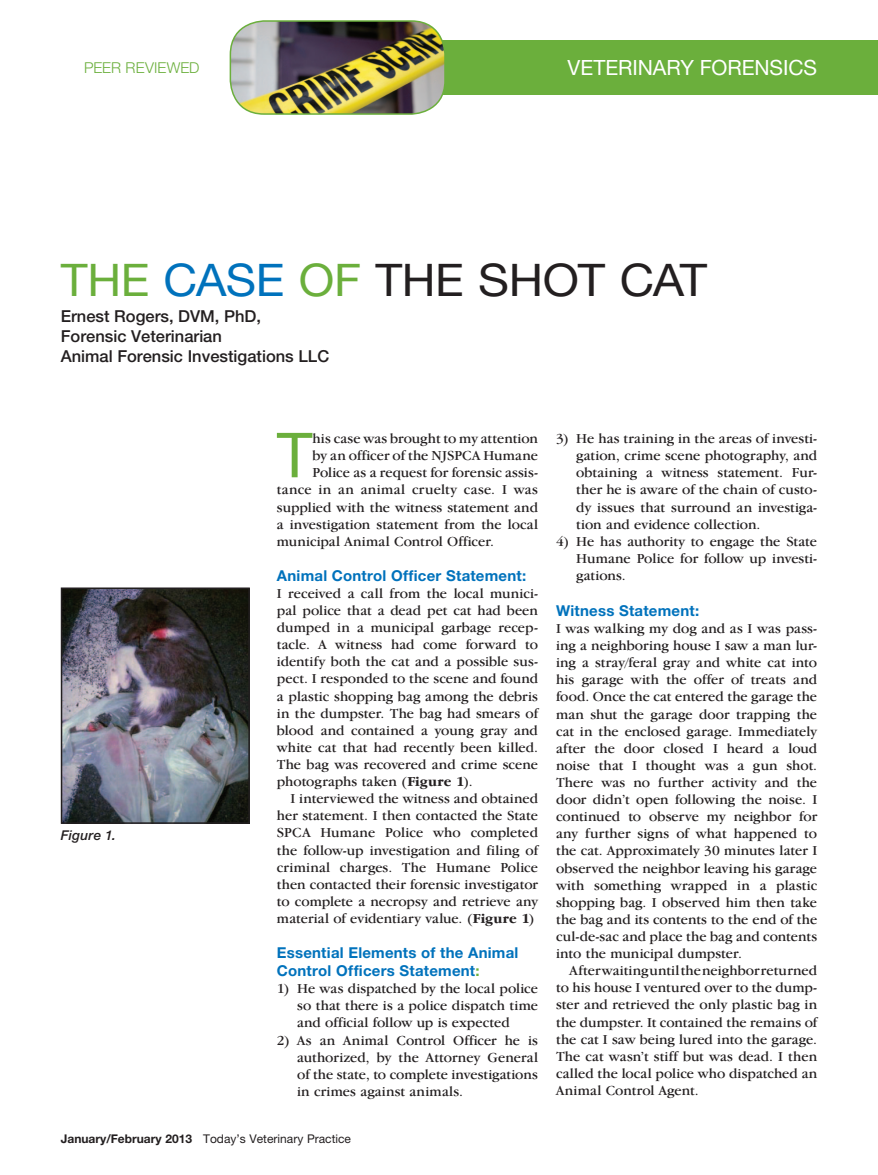
<style>
.page{position:relative;width:878px;height:1175px;background:#fff}
.page>*{position:absolute;margin:0;border:0;box-sizing:border-box;transform-origin:0 0}
.t1{font:62.1px "Helvetica Neue LT Std";color:#6baf3c}
.t2{font:45px "Helvetica Neue LT Std";letter-spacing:-.005em;color:#231f20;scale:1.04 1}
.t3{font:45px "Helvetica Neue LT Std";color:#0072bc;scale:1.04 1}
.t4{font:21px "Helvetica Neue LT Std";letter-spacing:-.005em;color:#fff}
.t5{font:500 16.5px/19.8px "Helvetica Neue LT Std";color:#231f20}
.t6{font:700 15px/18px "Helvetica Neue LT Std";letter-spacing:.015em;color:#0072bc}
.t7{font:300 15px "Helvetica Neue LT Std";color:#6baf3c}
.t8{font:14.25px/17.1px "Garamond IT Cby BT";color:#231f20;text-align:justify}
.t9{font:14.25px "Garamond IT Cby BT";letter-spacing:.03em;color:#231f20}
.t10{font:italic 500 13.5px "Helvetica Neue LT Std";letter-spacing:.02em;color:#231f20}
.t11{font:12px "Helvetica Neue LT Std";color:#231f20}
.s1{color:#6baf3c}
.s2{font-weight:700}
</style>
<div class="page">
<div style="left:243px;top:40px;width:635px;height:54px;background:#6baf3c"></div>
<img style="left:230px;top:21px;width:215px;height:93px">
<div style="left:230px;top:20px;width:216px;height:95px;border:2px solid #6baf3c;border-radius:34px"></div>
<img style="left:64px;top:590px;width:183px;height:231px">
<div style="left:61px;top:587px;width:189px;height:237px;border:2px solid #231f20"></div>
<p class="t7" style="left:84px;top:58px;width:117px">PEER REVIEWED</p>
<h3 class="t4" style="left:567px;top:55px;width:251px">VETERINARY FORENSICS</h3>
<h2 class="t3" style="left:61px;top:253px;width:160px"><span class="s1">The</span> Case</h2>
<h2 class="t2" style="left:299px;top:253px;width:368px"><span class="s1">of</span> the Shot Cat</h2>
<p class="t5" style="left:61px;top:306px;width:270px">Ernest Rogers, DVM, PhD,<br>Forensic Veterinarian<br>Animal Forensic Investigations LLC</p>
<p class="t10" style="left:61px;top:827px;width:57px">Figure 1.</p>
<h1 class="t1" style="left:277px;top:418px;width:37px">T</h1>
<p class="t8" style="left:312px;top:429px;width:227px">his case was brought to my attention</p>
<p class="t8" style="left:312px;top:447px;width:227px">by an officer of the NJSPCA Humane</p>
<p class="t8" style="left:312px;top:464px;width:227px">Police as a request for forensic assis-</p>
<p class="t9" style="left:277px;top:481px;width:262px">tance in an animal cruelty case. I was</p>
<p class="t8" style="left:277px;top:498px;width:263px">supplied with the witness statement and</p>
<p class="t8" style="left:277px;top:515px;width:262px">a investigation statement from the local</p>
<p class="t8" style="left:277px;top:532px;width:219px">municipal Animal Control Officer.</p>
<p class="t6" style="left:277px;top:566px;width:251px">Animal Control Officer Statement:</p>
<p class="t8" style="left:277px;top:584px;width:263px">I received a call from the local munici&shy;pal police that a dead pet cat had been dumped in a municipal garbage recep&shy;tacle. A witness had come forward to identify both the cat and a possible sus&shy;pect. I responded to the scene and found a plastic shopping bag among the debris in the dumpster. The bag had smears of blood and contained a young gray and white cat that had recently been killed.<br>The bag was recovered and crime scene photographs taken (<span class="s2">Figure 1</span>).</p>
<p class="t8" style="left:277px;top:789px;width:263px;text-indent:13px">I interviewed the witness and obtained her statement. I then contacted the State SPCA Humane Police who completed the follow-up investigation and filing of criminal charges. The Humane Police then contacted their forensic investigator to complete a necropsy and retrieve any material of evidentiary value. (<span class="s2">Figure 1</span>)</p>
<p class="t6" style="left:277px;top:943px;width:243px">Essential Elements of the Animal<br>Control Officers Statement<span class="s1">:</span></p>
<p class="t8" style="left:297px;top:979px;width:242px;text-indent:-20px">1) He was dispatched by the local police so that there is a police dispatch time and official follow up is expected</p>
<p class="t8" style="left:297px;top:1031px;width:242px;text-indent:-20px">2) As an Animal Control Officer he is authorized, by the Attorney General of the state, to complete investigations in crimes against animals.</p>
<p class="t11" style="left:61px;top:1131px;width:292px"><span class="s2">January/February 2013</span> Today’s Veterinary Practice</p>
<p class="t8" style="left:576px;top:429px;width:242px;text-indent:-20px">3) He has training in the areas of investi&shy;gation, crime scene photography, and obtaining a witness statement. Fur&shy;ther he is aware of the chain of custo&shy;dy issues that surround an investiga&shy;tion and evidence collection.</p>
<p class="t8" style="left:576px;top:532px;width:242px;text-indent:-20px">4) He has authority to engage the State Humane Police for follow up investi&shy;gations.</p>
<p class="t6" style="left:556px;top:601px;width:145px">Witness Statement:</p>
<p class="t8" style="left:556px;top:619px;width:263px">I was walking my dog and as I was pass&shy;ing a neighboring house I saw a man lur&shy;ing a stray/feral gray and white cat into his garage with the offer of treats and food. Once the cat entered the garage the man shut the garage door trapping the cat in the enclosed garage. Immediately after the door closed I heard a loud noise that I thought was a gun shot.<br>There was no further activity and the door didn’t open following the noise. I continued to observe my neighbor for any further signs of what happened to the cat. Approximately 30 minutes later I observed the neighbor leaving his garage with something wrapped in a plastic shopping bag. I observed him then take the bag and its contents to the end of the cul-de-sac and place the bag and contents into the municipal dumpster.</p>
<p class="t8" style="left:556px;top:961px;width:263px;text-indent:13px">After waiting until the neighbor returned to his house I ventured over to the dump&shy;ster and retrieved the only plastic bag in the dumpster. It contained the remains of the cat I saw being lured into the garage.<br>The cat wasn’t stiff but was dead. I then called the local police who dispatched an Animal Control Agent.</p>
</div>
